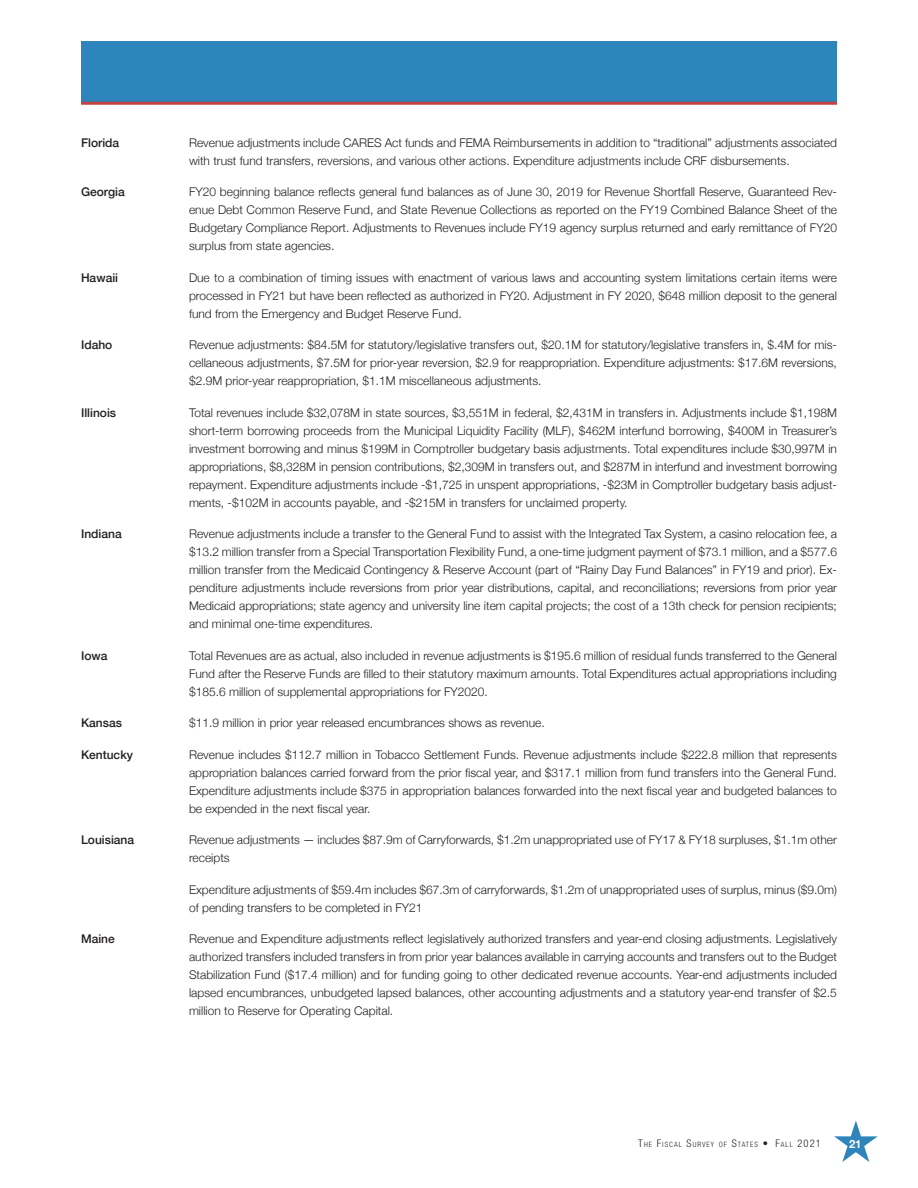
<style>
.page{position:relative;width:918px;height:1188px;background:#fff}
.page>*{position:absolute;margin:0;border:0;box-sizing:border-box;transform-origin:0 0}
.t1{font:300 12px/18px "Helvetica Neue";color:#231f20;text-align:justify}
.t2{font:500 12px "Helvetica Neue";color:#231f20}
.t3{font:700 11.25px "Helvetica Neue";color:#fff}
.t4{font:300 condensed 7.35px "Helvetica Neue";letter-spacing:.145em;color:#231f20}
.s1{font-size:10.5px}
</style>
<div class="page">
<div style="left:81px;top:41px;width:756px;height:62px;background:#2d85bc"></div>
<hr style="left:81px;top:102px;width:756px;height:3px;background:#c14441">
<svg style="left:834px;top:1121px;width:44px;height:41px"></svg>
<p class="t2" style="left:81px;top:133px;width:40px">Florida</p>
<p class="t1" style="left:189px;top:133px;width:649px">Revenue adjustments include CARES Act funds and FEMA Reimbursements in addition to “traditional” adjustments associated with trust fund transfers, reversions, and various other actions. Expenditure adjustments include CRF disbursements.</p>
<p class="t2" style="left:81px;top:182px;width:45px">Georgia</p>
<p class="t1" style="left:189px;top:182px;width:650px">FY20 beginning balance reflects general fund balances as of June 30, 2019 for Revenue Shortfall Reserve, Guaranteed Rev&shy;enue Debt Common Reserve Fund, and State Revenue Collections as reported on the FY19 Combined Balance Sheet of the Budgetary Compliance Report. Adjustments to Revenues include FY19 agency surplus returned and early remittance of FY20 surplus from state agencies.</p>
<p class="t2" style="left:81px;top:268px;width:39px">Hawaii</p>
<p class="t1" style="left:189px;top:268px;width:650px">Due to a combination of timing issues with enactment of various laws and accounting system limitations certain items were processed in FY21 but have been reflected as authorized in FY20. Adjustment in FY 2020, $648 million deposit to the general fund from the Emergency and Budget Reserve Fund.</p>
<p class="t2" style="left:81px;top:335px;width:33px">Idaho</p>
<p class="t1" style="left:189px;top:335px;width:650px">Revenue adjustments: $84.5M for statutory/legislative transfers out, $20.1M for statutory/legislative transfers in, $.4M for mis&shy;cellaneous adjustments, $7.5M for prior-year reversion, $2.9 for reappropriation. Expenditure adjustments: $17.6M reversions, $2.9M prior-year reappropriation, $1.1M miscellaneous adjustments.</p>
<p class="t2" style="left:81px;top:403px;width:37px">Illinois</p>
<p class="t1" style="left:189px;top:403px;width:650px">Total revenues include $32,078M in state sources, $3,551M in federal, $2,431M in transfers in. Adjustments include $1,198M short-term borrowing proceeds from the Municipal Liquidity Facility (MLF), $462M interfund borrowing, $400M in Treasurer’s investment borrowing and minus $199M in Comptroller budgetary basis adjustments. Total expenditures include $30,997M in appropriations, $8,328M in pension contributions, $2,309M in transfers out, and $287M in interfund and investment borrowing repayment. Expenditure adjustments include -$1,725 in unspent appropriations, -$23M in Comptroller budgetary basis adjust&shy;ments, -$102M in accounts payable, and -$215M in transfers for unclaimed property.</p>
<p class="t2" style="left:81px;top:524px;width:42px">Indiana</p>
<p class="t1" style="left:189px;top:524px;width:650px">Revenue adjustments include a transfer to the General Fund to assist with the Integrated Tax System, a casino relocation fee, a $13.2 million transfer from a Special Transportation Flexibility Fund, a one-time judgment payment of $73.1 million, and a $577.6 million transfer from the Medicaid Contingency &amp; Reserve Account (part of “Rainy Day Fund Balances” in FY19 and prior). Ex&shy;penditure adjustments include reversions from prior year distributions, capital, and reconciliations; reversions from prior year Medicaid appropriations; state agency and university line item capital projects; the cost of a 13th check for pension recipients; and minimal one-time expenditures.</p>
<p class="t2" style="left:81px;top:646px;width:28px">Iowa</p>
<p class="t1" style="left:189px;top:646px;width:650px">Total Revenues are as actual, also included in revenue adjustments is $195.6 million of residual funds transferred to the General Fund after the Reserve Funds are filled to their statutory maximum amounts. Total Expenditures actual appropriations including $185.6 million of supplemental appropriations for FY2020.</p>
<p class="t2" style="left:81px;top:713px;width:42px">Kansas</p>
<p class="t1" style="left:189px;top:713px;width:357px">$11.9 million in prior year released encumbrances shows as revenue.</p>
<p class="t2" style="left:81px;top:745px;width:54px">Kentucky</p>
<p class="t1" style="left:189px;top:745px;width:650px">Revenue includes $112.7 million in Tobacco Settlement Funds. Revenue adjustments include $222.8 million that represents appropriation balances carried forward from the prior fiscal year, and $317.1 million from fund transfers into the General Fund.<br>Expenditure adjustments include $375 in appropriation balances forwarded into the next fiscal year and budgeted balances to be expended in the next fiscal year.</p>
<p class="t2" style="left:81px;top:830px;width:55px">Louisiana</p>
<p class="t1" style="left:189px;top:830px;width:649px">Revenue adjustments — includes $87.9m of Carryforwards, $1.2m unappropriated use of FY17 &amp; FY18 surpluses, $1.1m other receipts</p>
<p class="t1" style="left:189px;top:880px;width:650px">Expenditure adjustments of $59.4m includes $67.3m of carryforwards, $1.2m of unappropriated uses of surplus, minus ($9.0m) of pending transfers to be completed in FY21</p>
<p class="t2" style="left:81px;top:929px;width:35px">Maine</p>
<p class="t1" style="left:189px;top:929px;width:650px">Revenue and Expenditure adjustments reflect legislatively authorized transfers and year-end closing adjustments. Legislatively authorized transfers included transfers in from prior year balances available in carrying accounts and transfers out to the Budget Stabilization Fund ($17.4 million) and for funding going to other dedicated revenue accounts. Year-end adjustments included lapsed encumbrances, unbudgeted lapsed balances, other accounting adjustments and a statutory year-end transfer of $2.5 million to Reserve for Operating Capital.</p>
<p class="t4" style="left:638px;top:1140px;width:184px"><span class="s1">T</span>HE <span class="s1">F</span>ISCAL <span class="s1">S</span>URVEY OF <span class="s1">S</span>TATES <span class="s1">• F</span>ALL <span class="s1">2021</span></p>
<p class="t3" style="left:849px;top:1135px;width:14px">21</p>
</div>
